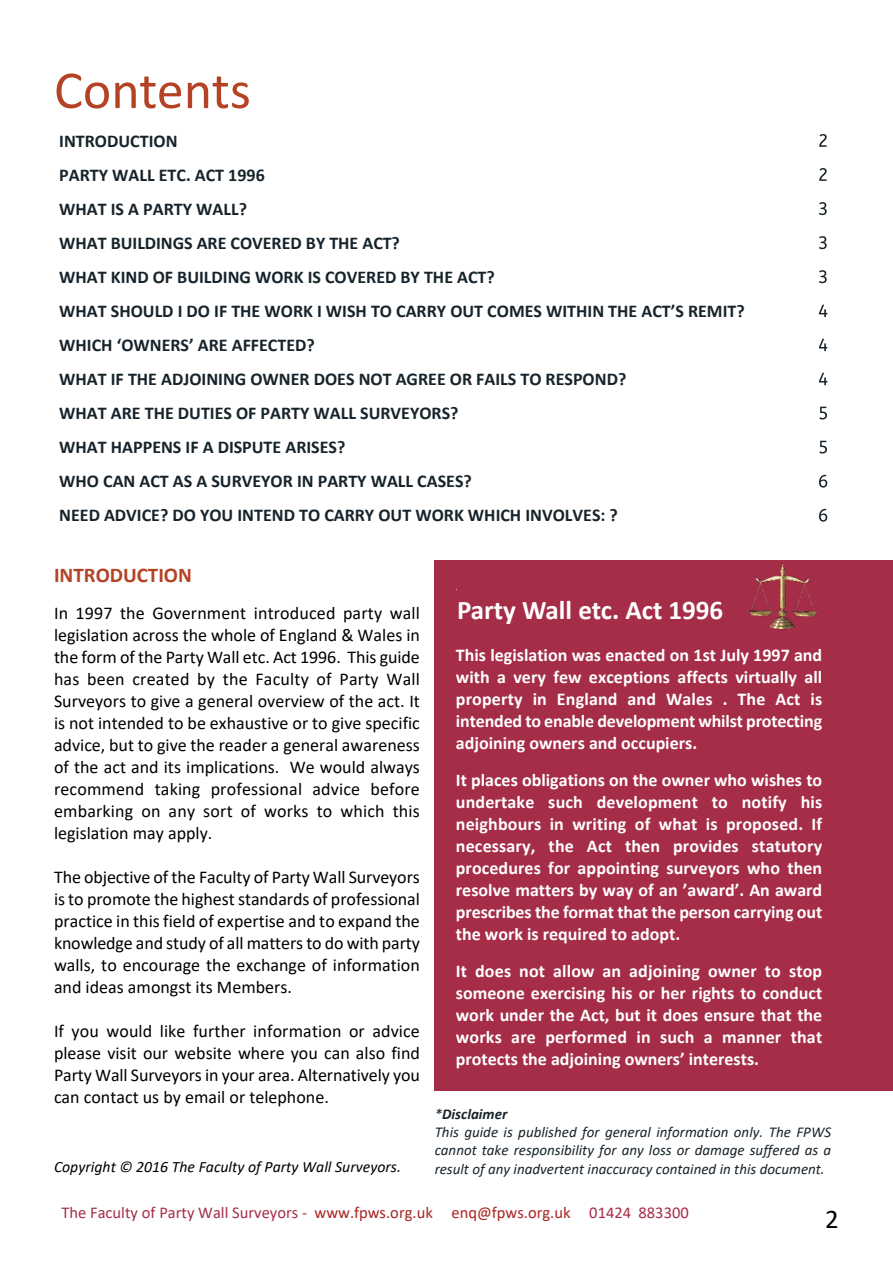
<style>
.page{position:relative;width:893px;height:1263px;background:#fff}
.page>*{position:absolute;margin:0;border:0;box-sizing:border-box;transform-origin:0 0}
.t1{font:54px "Calibri";color:#b44225}
.t2{font:700 27px "Calibri";color:#fff}
.t3{font:27px "Calibri";color:#000}
.t4{font:700 21px "Calibri";color:#b44225}
.t5{font:18px/22px "Calibri";color:#000;text-align:justify}
.t6{font:700 18px/22px "Calibri";color:#fff;text-align:justify}
.t7{font:700 18px/34px "Calibri";color:#17232b}
.t8{font:16.5px "Calibri";color:#a52d48}
.t9{font:italic 15.75px "Calibri";color:#000}
.t10{font:italic 15px/18.3px "Calibri";color:#17232b}
.t11{font:700 6px "Calibri";color:#fff}
.s1{font-weight:700}
.s2{color:#a82522}
</style>
<div class="page">
<svg style="left:819px;top:134px;width:8px;height:13px"></svg>
<svg style="left:819px;top:168px;width:8px;height:13px"></svg>
<svg style="left:819px;top:202px;width:8px;height:13px"></svg>
<svg style="left:819px;top:236px;width:8px;height:13px"></svg>
<svg style="left:819px;top:270px;width:8px;height:13px"></svg>
<svg style="left:819px;top:304px;width:8px;height:13px"></svg>
<svg style="left:819px;top:338px;width:8px;height:13px"></svg>
<svg style="left:819px;top:372px;width:8px;height:13px"></svg>
<svg style="left:819px;top:407px;width:8px;height:12px"></svg>
<svg style="left:819px;top:441px;width:8px;height:12px"></svg>
<svg style="left:819px;top:475px;width:8px;height:13px"></svg>
<svg style="left:819px;top:509px;width:8px;height:13px"></svg>
<div style="left:435px;top:560px;width:458px;height:531px;background:#a52d48"></div>
<img style="left:748px;top:563px;width:70px;height:67px">
<h1 class="t1" style="left:54px;top:68px;width:198px">Contents</h1>
<p class="t7" style="left:59px;top:125px;width:687px">INTRODUCTION<br>PARTY WALL ETC. ACT 1996<br>WHAT IS A PARTY WALL?<br>WHAT BUILDINGS ARE COVERED BY THE ACT?<br>WHAT KIND OF BUILDING WORK IS COVERED BY THE ACT?<br>WHAT SHOULD I DO IF THE WORK I WISH TO CARRY OUT COMES WITHIN THE ACT’S REMIT?<br>WHICH ‘OWNERS’ ARE AFFECTED?<br>WHAT IF THE ADJOINING OWNER DOES NOT AGREE OR FAILS TO RESPOND?<br>WHAT ARE THE DUTIES OF PARTY WALL SURVEYORS?<br>WHAT HAPPENS IF A DISPUTE ARISES?<br>WHO CAN ACT AS A SURVEYOR IN PARTY WALL CASES?<br>NEED ADVICE? DO YOU INTEND TO CARRY OUT WORK WHICH INVOLVES: ?</p>
<p class="t4" style="left:54px;top:566px;width:139px">INTRODUCTION</p>
<p class="t5" style="left:54px;top:604px;width:367px">In 1997 the Government introduced party wall legislation across the whole of England &amp; Wales in the form of the Party Wall etc. Act 1996. This guide has been created by the Faculty of Party Wall Surveyors to give a general overview of the act. It is not intended to be exhaustive or to give specific advice, but to give the reader a general awareness of the act and its implications. We would always recommend taking professional advice before embarking on any sort of works to which this legislation may apply.</p>
<p class="t5" style="left:54px;top:868px;width:367px">The objective of the Faculty of Party Wall Surveyors is to promote the highest standards of professional practice in this field of expertise and to expand the knowledge and study of all matters to do with party walls, to encourage the exchange of information and ideas amongst its Members.</p>
<p class="t5" style="left:54px;top:1022px;width:367px">If you would like further information or advice please visit our website where you can also find Party Wall Surveyors in your area. Alternatively you can contact us by email or telephone.</p>
<p class="t11" style="left:456px;top:585px;width:3px">.</p>
<h2 class="t2" style="left:457px;top:599px;width:268px">Party Wall etc. Act 1996</h2>
<p class="t6" style="left:456px;top:645px;width:368px">This legislation was enacted on 1st July 1997 and with a very few exceptions affects virtually all property in England and Wales . The Act is intended to enable development whilst protecting adjoining owners and occupiers.</p>
<p class="t6" style="left:456px;top:770px;width:368px">It places obligations on the owner who wishes to undertake such development to notify his neighbours in writing of what is proposed. If necessary, the Act then provides statutory procedures for appointing surveyors who then resolve matters by way of an ’award’. An award prescribes the format that the person carrying out the work is required to adopt.</p>
<p class="t6" style="left:456px;top:961px;width:368px">It does not allow an adjoining owner to stop someone exercising his or her rights to conduct work under the Act, but it does ensure that the works are performed in such a manner that protects the adjoining owners’ interests.</p>
<p class="t10" style="left:435px;top:1106px;width:398px">*<span class="s1">Disclaimer<br></span>This guide is published for general information only. The FPWS cannot take responsibility for any loss or damage suffered as a result of any inadvertent inaccuracy contained in this document.</p>
<p class="t9" style="left:54px;top:1160px;width:348px">Copyright © 2016 The Faculty of Party Wall Surveyors.</p>
<p class="t8" style="left:61px;top:1205px;width:629px">The Faculty of Party Wall Surveyors - <span class="s2">www.fpws.org.uk enq@fpws.org.uk</span> 01424 883300</p>
<h2 class="t3" style="left:825px;top:1208px;width:15px">2</h2>
</div>
